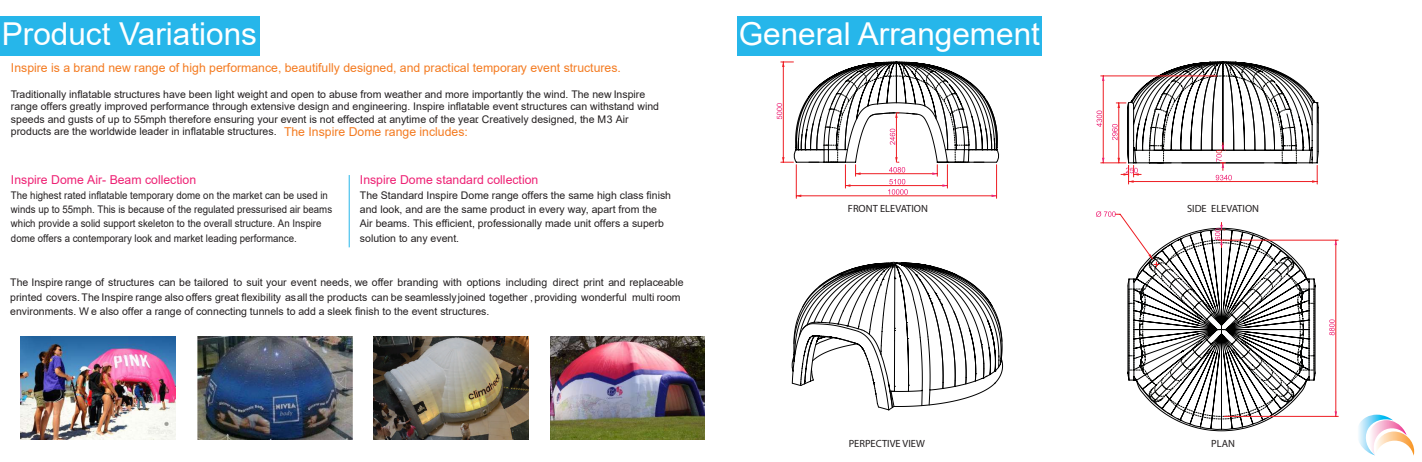
<style>
.page{position:relative;width:1422px;height:462px;background:#fff}
.page>*{position:absolute;margin:0;border:0;box-sizing:border-box;transform-origin:0 0}
.t1{font:31.5px "Arial";color:#fff}
.t2{font:12.25px "Arial";color:#f47b21}
.t3{font:12.25px "Arial";color:#ee2174}
.t4{font:10.5px/14.3px "Arial";color:#231f20}
.t5{font:10.5px/14.3px "Arial";color:#231f20;scale:.92 1}
.t6{font:10.41px "Myriad Pro";color:#231f20}
.s1{font-size:12.25px;color:#f47b21}
</style>
<div class="page">
<svg style="left:1171px;top:239px;width:144px;height:191px"></svg>
<svg style="left:1153px;top:405px;width:150px;height:13px"></svg>
<svg style="left:1096px;top:211px;width:218px;height:194px"></svg>
<hr style="left:1335px;top:240px;width:1px;height:176px;background:#ee1d23">
<hr style="left:1223px;top:415px;width:115px;height:1px;background:#ee1d23">
<hr style="left:1223px;top:240px;width:115px;height:1px;background:#ee1d23">
<svg style="left:1329px;top:319px;width:5px;height:16px"></svg>
<hr style="left:996px;top:164px;width:1px;height:34px;background:#ee1d23">
<hr style="left:796px;top:164px;width:1px;height:34px;background:#ee1d23">
<svg style="left:776px;top:61px;width:223px;height:136px"></svg>
<svg style="left:1096px;top:61px;width:222px;height:123px"></svg>
<svg style="left:791px;top:303px;width:208px;height:83px"></svg>
<svg style="left:804px;top:262px;width:191px;height:148px"></svg>
<div style="left:0;top:17px;width:259px;height:39px;background:#26b6ea"></div>
<div style="left:737px;top:17px;width:304px;height:39px;background:#26b6ea"></div>
<hr style="left:349px;top:175px;width:1px;height:72px;background:#26b6ea">
<img style="left:21px;top:336px;width:155px;height:103px">
<img style="left:197px;top:336px;width:155px;height:103px">
<img style="left:373px;top:336px;width:155px;height:103px">
<img style="left:550px;top:336px;width:154px;height:103px">
<svg style="left:1358px;top:414px;width:55px;height:41px"></svg>
<h1 class="t1" style="left:2px;top:12px;width:257px">Product Variations</h1>
<h1 class="t1" style="left:738px;top:12px;width:303px">General Arrangement</h1>
<p class="t2" style="left:11px;top:59px;width:611px">Inspire is a brand new range of high performance, beautifully designed, and practical temporary event structures.</p>
<p class="t4" style="left:11px;top:87px;width:649px;line-height:12.6px">Traditionally inflatable structures have been light weight and open to abuse from weather and more importantly the wind. The new Inspire range offers greatly improved performance through extensive design and engineering. Inspire inflatable event structures can withstand wind speeds and gusts of up to 55mph therefore ensuring your event is not effected at anytime of the year. Creatively designed, the M3 Air products are the worldwide leader in inflatable structures. <span class="s1">The Inspire Dome range includes:</span></p>
<p class="t3" style="left:11px;top:171px;width:187px">Inspire Dome Air- Beam collection</p>
<p class="t5" style="left:11px;top:187px;width:350px">The highest rated inflatable temporary dome on the market can be used in winds up to 55mph. This is because of the regulated pressurised air beams which provide a solid support skeleton to the overall structure. An Inspire dome offers a contemporary look and market leading performance.</p>
<p class="t3" style="left:360px;top:171px;width:180px">Inspire Dome standard collection</p>
<p class="t4" style="left:360px;top:187px;width:313px">The Standard Inspire Dome range offers the same high class finish and look, and are the same product in every way, apart from the Air beams. This efficient, professionally made unit offers a superb solution to any event.</p>
<p class="t4" style="left:10px;top:275px;width:674px">The Inspire range of structures can be tailored to suit your event needs, we offer branding with options including direct print and replaceable printed covers. The Inspire range also offers great flexibility as all the products can be seamlessly joined together , providing wonderful multi room environments. W e also offer a range of connecting tunnels to add a sleek finish to the event structures.</p>
<p class="t6" style="left:848px;top:201px;width:81px">FRONT ELEVATION</p>
<p class="t6" style="left:1186px;top:201px;width:73px">SIDE ELEVATION</p>
<p class="t6" style="left:848px;top:436px;width:78px">PERPECTIVE VIEW</p>
<p class="t6" style="left:1211px;top:436px;width:25px">PLAN</p>
</div>
